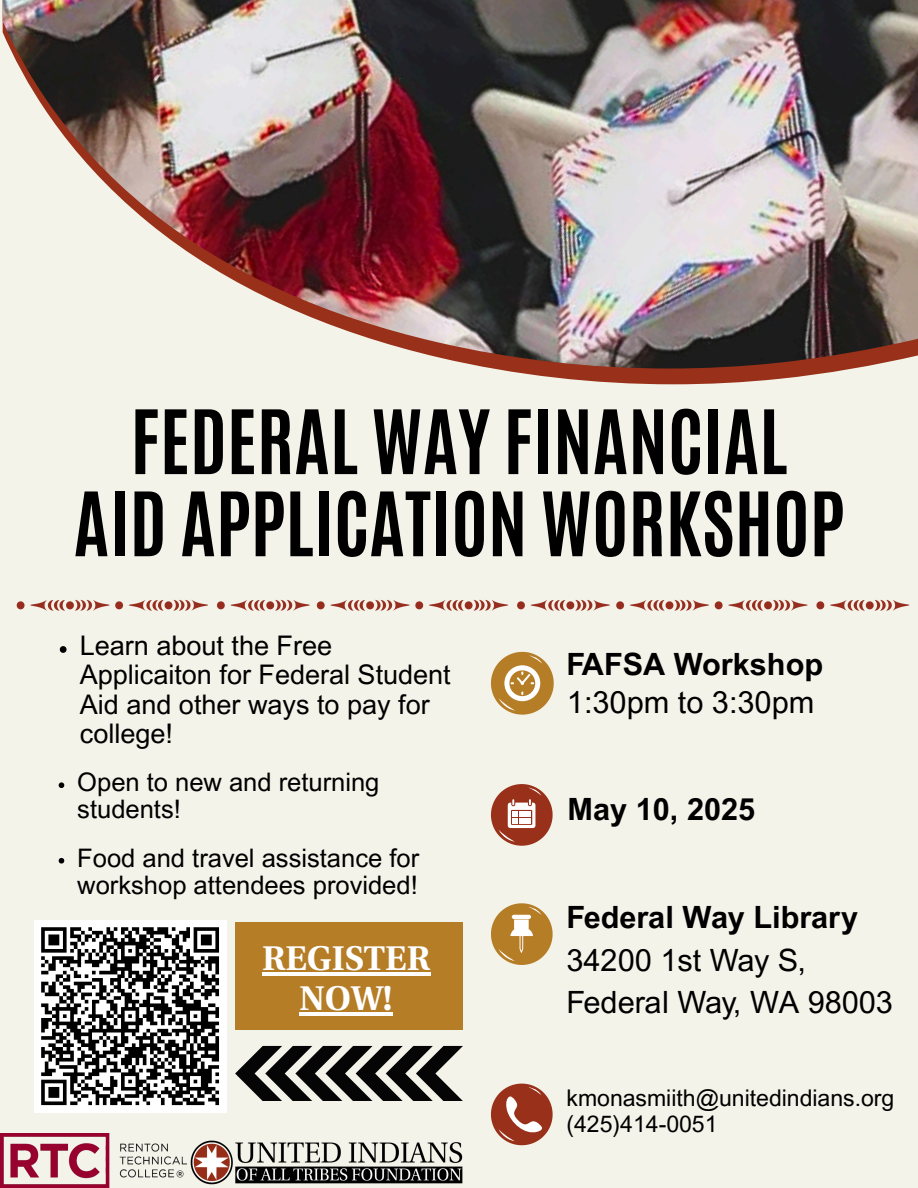
<style>
.page{position:relative;width:918px;height:1188px;background:#f4f3e9}
.page>*{position:absolute;margin:0;border:0;box-sizing:border-box;transform-origin:0 0}
.t1{font:700 75.3px/82.2px "Antonio";color:#000;text-align:center}
.t2{font:700 34.2px/40.5px "Linguistics Pro";color:#fff;text-align:center}
.t3{font:30.75px/42.8px "Arial MT Pro";color:#000}
.t4{font:700 30.75px "Arial MT Pro";color:#000}
.t5{font:27px/29.2px "Arial MT Pro";color:#000}
.t6{font:25.5px/27px "Arial MT Pro";color:#000}
.t7{font:23.1px "Arial MT Pro";color:#000}
.s1{font-weight:700}
</style>
<div class="page">
<svg style="left:496px;top:369px;width:354px;height:15px;fill:#993019"></svg>
<img style="left:3px;top:0;width:915px;height:369px">
<img style="left:0;top:1134px;width:187px;height:54px">
<img style="left:16px;top:599px;width:894px;height:12px">
<div style="left:235px;top:923px;width:228px;height:107px;background:#b67d27"></div>
<hr style="left:262px;top:972px;width:168px;height:3px;background:#fff">
<hr style="left:300px;top:1012px;width:51px;height:4px;background:#fff">
<hr style="left:351px;top:1012px;width:42px;height:4px;background:#fff">
<img style="left:190px;top:1140px;width:273px;height:45px">
<svg style="left:235px;top:1046px;width:228px;height:55px"></svg>
<svg style="left:491px;top:784px;width:62px;height:62px"></svg>
<svg style="left:491px;top:1084px;width:62px;height:61px"></svg>
<svg style="left:491px;top:652px;width:63px;height:63px"></svg>
<div style="left:34px;top:920px;width:192px;height:192px;background:#fff"></div>
<svg style="left:41px;top:927px;width:178px;height:179px"></svg>
<svg style="left:60px;top:646px;width:7px;height:7px"></svg>
<svg style="left:59px;top:782px;width:5px;height:6px"></svg>
<svg style="left:59px;top:858px;width:5px;height:6px"></svg>
<svg style="left:491px;top:903px;width:62px;height:62px"></svg>
<hr style="left:512px;top:915px;width:19px;height:4px;background:#fff;border-radius:2px">
<p class="t1" style="left:73px;top:401px;width:772px">FEDERAL WAY FINANCIAL<br>AID APPLICATION WORKSHOP</p>
<p class="t5" style="left:80px;top:634px;width:372px">Learn about the Free<br>Applicaiton for Federal Student<br>Aid and other ways to pay for college!</p>
<p class="t6" style="left:77px;top:772px;width:304px">Open to new and returning students!</p>
<p class="t6" style="left:77px;top:848px;width:343px">Food and travel assistance for workshop attendees provided!</p>
<p class="t2" style="left:262px;top:937px;width:170px">REGISTER<br>NOW!</p>
<p class="t4" style="left:567px;top:653px;width:258px">FAFSA Workshop</p>
<p class="t3" style="left:567px;top:685px;width:249px">1:30pm to 3:30pm</p>
<h3 class="t4" style="left:568px;top:798px;width:189px">May 10, 2025</h3>
<p class="t3" style="left:567px;top:900px;width:328px"><span class="s1">Federal Way Library<br></span>34200 1st Way S,<br>Federal Way, WA 98003</p>
<h4 class="t7" style="left:567px;top:1090px;width:329px">kmonasmiith@unitedindians.org</h4>
<p class="t7" style="left:567px;top:1115px;width:153px">(425)414-0051</p>
</div>
